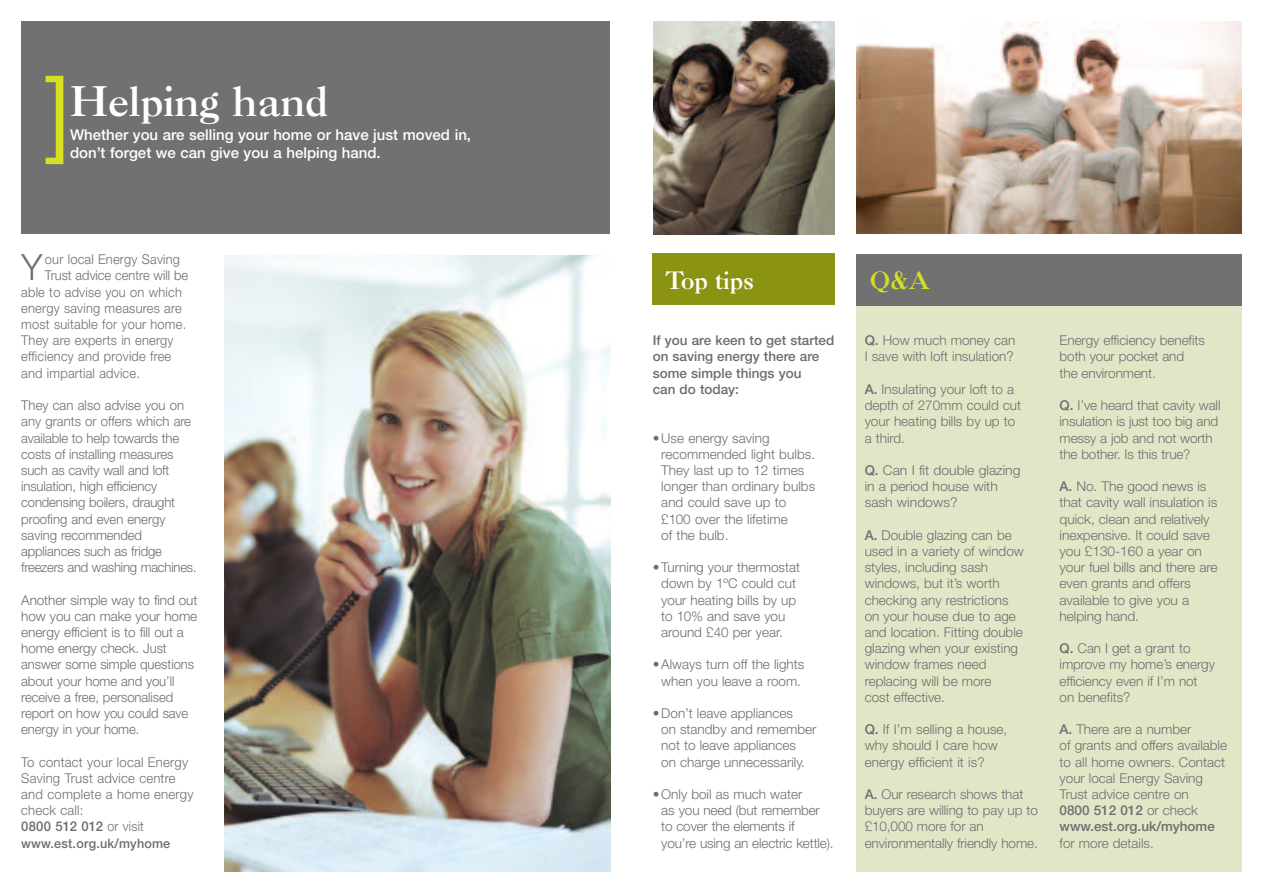
<style>
.page{position:relative;width:1263px;height:893px;background:#fff}
.page>*{position:absolute;margin:0;border:0;box-sizing:border-box;transform-origin:0 0}
.t1{font:95.1px "Helvetica Neue";color:#d6df21}
.t2{font:40.95px "Caslon Three";color:#fff}
.t3{font:300 36.15px "Helvetica Neue";color:#6c6d70;scale:.95 1}
.t4{font:24px "Caslon Three";color:#fff}
.t5{font:24px "Caslon Three";color:#d6df21}
.t6{font:500 15px/18px "Helvetica Neue";color:#fff}
.t7{font:300 13.5px/16.2px "Helvetica Neue";color:#6c6d70}
.t8{font:300 13.5px "Helvetica Neue";color:#6c6d70;scale:.95 1}
.t9{font:500 13.5px/16.2px "Helvetica Neue";color:#6c6d70}
.t10{font:500 12.9px "Helvetica Neue";letter-spacing:.015em;color:#6c6d70}
.s1{font-weight:500}
</style>
<div class="page">
<div style="left:856px;top:277px;width:386px;height:595px;background:#e3e6c6"></div>
<div style="left:21px;top:21px;width:589px;height:213px;background:#727172"></div>
<div style="left:856px;top:254px;width:386px;height:51px;background:#727172"></div>
<img style="left:225px;top:255px;width:385px;height:617px">
<div style="left:653px;top:254px;width:182px;height:51px;background:#8b9412"></div>
<img style="left:653px;top:22px;width:182px;height:212px">
<img style="left:856px;top:21px;width:386px;height:213px">
<h1 class="t1" style="left:46px;top:77px;width:26px">]</h1>
<h2 class="t2" style="left:70px;top:86px;width:260px">Helping hand</h2>
<p class="t6" style="left:70px;top:127px;width:403px">Whether you are selling your home or have just moved in, don’t forget we can give you a helping hand.</p>
<h3 class="t3" style="left:22px;top:255px;width:24px">Y</h3>
<p class="t8" style="left:45px;top:255px;width:144px">our local Energy Saving</p>
<p class="t8" style="left:45px;top:271px;width:152px">Trust advice centre will be</p>
<p class="t8" style="left:21px;top:287px;width:171px">able to advise you on which</p>
<p class="t8" style="left:21px;top:303px;width:170px">energy saving measures are</p>
<p class="t8" style="left:21px;top:319px;width:175px">most suitable for your home.</p>
<p class="t8" style="left:21px;top:336px;width:162px">They are experts in energy</p>
<p class="t8" style="left:21px;top:352px;width:159px">efficiency and provide free</p>
<p class="t8" style="left:21px;top:368px;width:126px">and impartial advice.</p>
<p class="t7" style="left:21px;top:398px;width:177px">They can also advise you on any grants or offers which are available to help towards the costs of installing measures such as cavity wall and loft insulation, high efficiency condensing boilers, draught proofing and even energy saving recommended appliances such as fridge freezers and washing machines.</p>
<p class="t7" style="left:21px;top:593px;width:178px">Another simple way to find out how you can make your home energy efficient is to fill out a home energy check. Just answer some simple questions about your home and you’ll receive a free, personalised report on how you could save energy in your home.</p>
<p class="t7" style="left:21px;top:755px;width:174px">To contact your local Energy<br>Saving Trust advice centre and complete a home energy check call:<br><span class="s1">0800 512 012</span> or visit</p>
<p class="t10" style="left:21px;top:838px;width:151px">www.est.org.uk/myhome</p>
<h3 class="t4" style="left:665px;top:271px;width:90px">Top tips</h3>
<p class="t9" style="left:653px;top:334px;width:183px">If you are keen to get started on saving energy there are some simple things you<br>can do today:</p>
<p class="t7" style="left:661px;top:431px;width:155px;text-indent:-9px">•Use energy saving recommended light bulbs.<br>They last up to 12 times longer than ordinary bulbs and could save up to £100 over the lifetime<br>of the bulb.</p>
<p class="t7" style="left:661px;top:560px;width:140px;text-indent:-9px">•Turning your thermostat down by 1ºC could cut your heating bills by up to 10% and save you around £40 per year.</p>
<p class="t7" style="left:653px;top:658px;width:153px;text-align:center">•Always turn off the lights when you leave a room.</p>
<p class="t7" style="left:661px;top:706px;width:157px;text-indent:-9px">•Don’t leave appliances<br>on standby and remember not to leave appliances<br>on charge unnecessarily.</p>
<p class="t7" style="left:661px;top:787px;width:174px;text-indent:-9px">•Only boil as much water<br>as you need (but remember to cover the elements if<br>you’re using an electric kettle).</p>
<h3 class="t5" style="left:870px;top:272px;width:61px">Q&amp;A</h3>
<p class="t7" style="left:865px;top:334px;width:152px"><span class="s1">Q.</span> How much money can<br>I save with loft insulation?</p>
<p class="t7" style="left:865px;top:382px;width:158px"><span class="s1">A.</span> Insulating your loft to a depth of 270mm could cut your heating bills by up to a third.</p>
<p class="t7" style="left:865px;top:463px;width:157px"><span class="s1">Q.</span> Can I fit double glazing in a period house with sash windows?</p>
<p class="t7" style="left:865px;top:528px;width:161px"><span class="s1">A.</span> Double glazing can be used in a variety of window styles, including sash windows, but it’s worth checking any restrictions on your house due to age and location. Fitting double glazing when your existing window frames need replacing will be more<br>cost effective.</p>
<p class="t7" style="left:865px;top:722px;width:144px"><span class="s1">Q.</span> If I’m selling a house, why should I care how energy efficient it is?</p>
<p class="t7" style="left:865px;top:787px;width:175px"><span class="s1">A.</span> Our research shows that buyers are willing to pay up to £10,000 more for an environmentally friendly home.</p>
<p class="t7" style="left:1059px;top:334px;width:147px">Energy efficiency benefits both your pocket and the environment.</p>
<p class="t7" style="left:1059px;top:398px;width:162px"><span class="s1">Q.</span> I’ve heard that cavity wall insulation is just too big and messy a job and not worth the bother. Is this true?</p>
<p class="t7" style="left:1059px;top:479px;width:160px"><span class="s1">A.</span> No. The good news is that cavity wall insulation is quick, clean and relatively inexpensive. It could save you £130-160 a year on your fuel bills and there are even grants and offers available to give you a helping hand.</p>
<p class="t7" style="left:1059px;top:641px;width:157px"><span class="s1">Q.</span> Can I get a grant to improve my home’s energy efficiency even if I’m not on benefits?</p>
<p class="t7" style="left:1059px;top:722px;width:169px"><span class="s1">A.</span> There are a number<br>of grants and offers available to all home owners. Contact your local Energy Saving<br>Trust advice centre on<br><span class="s1">0800 512 012</span> or check <span class="s1">www.est.org.uk/myhome</span></p>
<p class="t7" style="left:1059px;top:836px;width:96px">for more details.</p>
</div>
